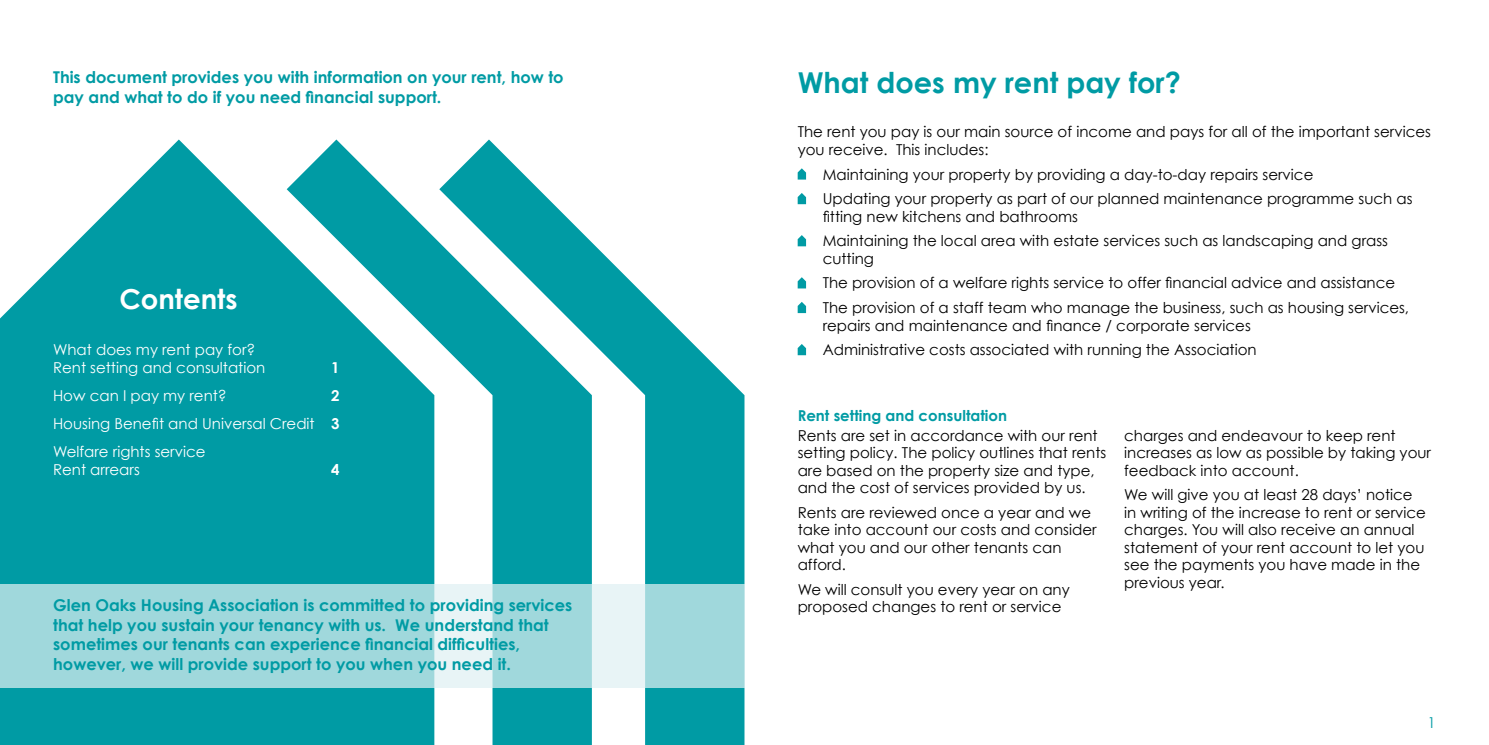
<style>
.page{position:relative;width:1489px;height:745px;background:#fff}
.page>*{position:absolute;margin:0;border:0;box-sizing:border-box;transform-origin:0 0}
.t1{font:700 28.75px "Century Gothic";color:#009ba4}
.t2{font:700 27.5px "Century Gothic";color:#fff}
.t3{font:700 16.25px/19.5px "Century Gothic";color:#009ba4}
.t4{font:15px/17.5px "Century Gothic";color:#000}
.t5{font:15px/28.1px "Century Gothic";color:#fff}
.t6{font:700 15px "Century Gothic";color:#009ba4}
.t7{font:700 15px "Century Gothic";color:#fff}
.t8{font:15px "Century Gothic";color:#009ba4}
.s1{font-weight:700}
</style>
<div class="page">
<svg style="left:0;top:139px;width:287px;height:605px;fill:#009ba4"></svg>
<svg style="left:287px;top:139px;width:152px;height:605px;fill:#009ba4"></svg>
<svg style="left:439px;top:139px;width:305px;height:605px;fill:#009ba4"></svg>
<svg style="left:0;top:584px;width:744px;height:103px;background:#aadcdf"></svg>
<svg style="left:797px;top:168px;width:9px;height:11px"></svg>
<svg style="left:797px;top:193px;width:9px;height:11px"></svg>
<svg style="left:797px;top:235px;width:9px;height:11px"></svg>
<svg style="left:797px;top:277px;width:9px;height:11px"></svg>
<svg style="left:797px;top:302px;width:9px;height:11px"></svg>
<svg style="left:797px;top:344px;width:9px;height:11px"></svg>
<p class="t3" style="left:53px;top:67px;width:512px">This document provides you with information on your rent, how to pay and what to do if you need financial support.</p>
<h2 class="t2" style="left:119px;top:281px;width:120px">Contents</h2>
<p class="t5" style="left:53px;top:341px;width:214px;line-height:17.5px">What does my rent pay for?<br>Rent setting and consultation</p>
<p class="t7" style="left:331px;top:358px;width:10px">1</p>
<p class="t5" style="left:53px;top:381px;width:288px;text-align:justify;text-indent:278px"><span class="s1">2<br></span>Housing Benefit and Universal Credit <span class="s1">3<br></span>Welfare rights service</p>
<p class="t5" style="left:53px;top:455px;width:88px">Rent arrears</p>
<p class="t7" style="left:331px;top:460px;width:10px">4</p>
<p class="t5" style="left:53px;top:381px;width:175px">How can I pay my rent?</p>
<p class="t3" style="left:53px;top:595px;width:521px">Glen Oaks Housing Association is committed to providing services that help you sustain your tenancy with us. We understand that sometimes our tenants can experience financial difficulties, however, we will provide support to you when you need it.</p>
<h1 class="t1" style="left:797px;top:64px;width:384px">What does my rent pay for?</h1>
<p class="t4" style="left:797px;top:123px;width:634px">The rent you pay is our main source of income and pays for all of the important services you receive. This includes:</p>
<p class="t4" style="left:822px;top:161px;width:591px;line-height:24.6px">Maintaining your property by providing a day-to-day repairs service<br>Updating your property as part of our planned maintenance programme such as</p>
<p class="t4" style="left:822px;top:204px;width:567px;line-height:24.6px">fitting new kitchens and bathrooms<br>Maintaining the local area with estate services such as landscaping and grass</p>
<p class="t4" style="left:822px;top:246px;width:588px;line-height:24.6px">cutting<br>The provision of a welfare rights service to offer financial advice and assistance<br>The provision of a staff team who manage the business, such as housing services,</p>
<p class="t4" style="left:822px;top:312px;width:435px;line-height:24.6px">repairs and maintenance and finance / corporate services<br>Administrative costs associated with running the Association</p>
<p class="t6" style="left:797px;top:405px;width:211px">Rent setting and consultation</p>
<p class="t4" style="left:797px;top:426px;width:310px">Rents are set in accordance with our rent setting policy. The policy outlines that rents are based on the property size and type, and the cost of services provided by us.</p>
<p class="t4" style="left:797px;top:503px;width:300px">Rents are reviewed once a year and we take into account our costs and consider what you and our other tenants can afford.</p>
<p class="t4" style="left:797px;top:580px;width:274px">We will consult you every year on any proposed changes to rent or service</p>
<p class="t4" style="left:1124px;top:426px;width:308px">charges and endeavour to keep rent increases as low as possible by taking your feedback into account.</p>
<p class="t4" style="left:1124px;top:485px;width:303px">We will give you at least 28 days’ notice in writing of the increase to rent or service charges. You will also receive an annual statement of your rent account to let you see the payments you have made in the previous year.</p>
<p class="t8" style="left:1427px;top:712px;width:10px">1</p>
</div>
